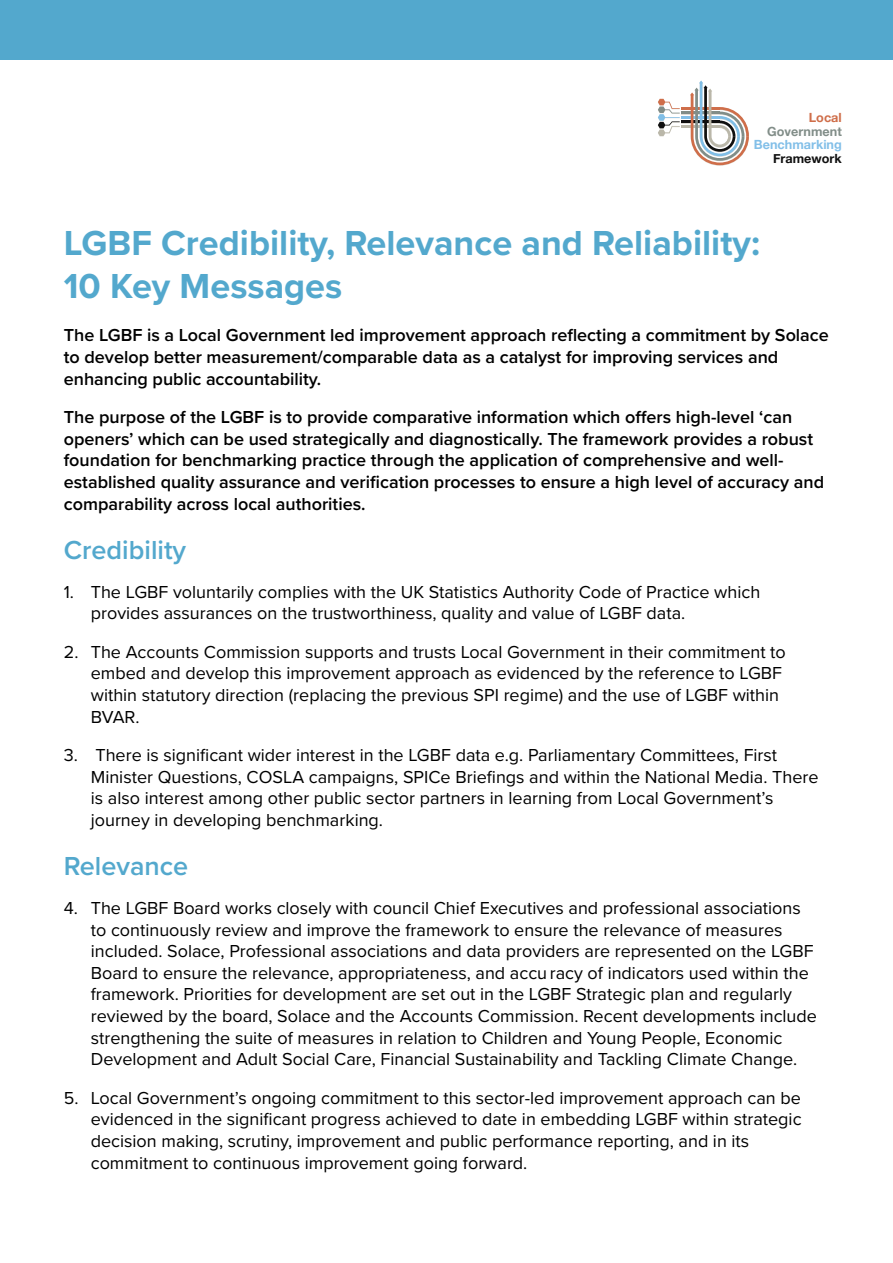
<style>
.page{position:relative;width:893px;height:1263px;background:#fff}
.page>*{position:absolute;margin:0;border:0;box-sizing:border-box;transform-origin:0 0}
.t1{font:700 36px/43.2px "Proxima Nova";color:#53a8cd}
.t2{font:600 27px "Proxima Nova";color:#53a8cd}
.body_text{font:18px/21.6px "Proxima Nova";color:#000}
.body_text-2{font:600 18px/21.6px "Proxima Nova";color:#000}
.t3{font:700 12.6px/13.8px "Helvetica Neue";color:#82bfe8;text-align:right}
.s1{color:#cf6e4a}
.s2{color:#818d88}
.s3{color:#101010}
</style>
<div class="page">
<hr style="left:681px;top:121px;width:39px;height:3px;background:#dfddd7">
<hr style="left:681px;top:112px;width:39px;height:3px;background:#dfddd7">
<hr style="left:681px;top:125px;width:39px;height:3px;background:#bab7a9">
<hr style="left:681px;top:121px;width:39px;height:2px;background:#0f0e0f">
<hr style="left:681px;top:116px;width:39px;height:3px;background:#82bfe8">
<hr style="left:681px;top:112px;width:39px;height:2px;background:#818d88">
<hr style="left:681px;top:107px;width:39px;height:3px;background:#cf6e4a">
<svg style="left:690px;top:80px;width:59px;height:86px"></svg>
<svg style="left:658px;top:99px;width:22px;height:37px"></svg>
<div style="left:0;top:0;width:893px;height:60px;background:#53a8cd"></div>
<p class="t3" style="left:754px;top:110px;width:89px"><span class="s1">Local<br></span><span class="s2">Government<br></span>Benchmarking<br><span class="s3">Framework</span></p>
<h1 class="t1" style="left:64px;top:221px;width:698px">LGBF Credibility, Relevance and Reliability:<br>10 Key Messages</h1>
<p class="body_text-2" style="left:64px;top:324px;width:767px">The LGBF is a Local Government led improvement approach reflecting a commitment by Solace to develop better measurement/comparable data as a catalyst for improving services and enhancing public accountability.</p>
<p class="body_text-2" style="left:64px;top:406px;width:762px">The purpose of the LGBF is to provide comparative information which offers high-level ‘can openers’ which can be used strategically and diagnostically. The framework provides a robust foundation for benchmarking practice through the application of comprehensive and well&shy;established quality assurance and verification processes to ensure a high level of accuracy and comparability across local authorities.</p>
<h2 class="t2" style="left:64px;top:530px;width:124px">Credibility</h2>
<p class="body_text" style="left:91px;top:580px;width:671px;text-indent:-27px">1. The LGBF voluntarily complies with the UK Statistics Authority Code of Practice which provides assurances on the trustworthiness, quality and value of LGBF data.</p>
<p class="body_text" style="left:91px;top:640px;width:697px;text-indent:-27px">2. The Accounts Commission supports and trusts Local Government in their commitment to embed and develop this improvement approach as evidenced by the reference to LGBF within statutory direction (replacing the previous SPI regime) and the use of LGBF within BVAR.</p>
<p class="body_text" style="left:91px;top:744px;width:729px;text-indent:-27px">3. There is significant wider interest in the LGBF data e.g. Parliamentary Committees, First Minister Questions, COSLA campaigns, SPICe Briefings and within the National Media. There is also interest among other public sector partners in learning from Local Government’s journey in developing benchmarking.</p>
<h2 class="t2" style="left:64px;top:846px;width:126px">Relevance</h2>
<p class="body_text" style="left:91px;top:896px;width:728px;text-indent:-27px">4. The LGBF Board works closely with council Chief Executives and professional associations to continuously review and improve the framework to ensure the relevance of measures included. Solace, Professional associations and data providers are represented on the LGBF Board to ensure the relevance, appropriateness, and accu racy of indicators used within the framework. Priorities for development are set out in the LGBF Strategic plan and regularly reviewed by the board, Solace and the Accounts Commission. Recent developments include strengthening the suite of measures in relation to Children and Young People, Economic Development and Adult Social Care, Financial Sustainability and Tackling Climate Change.</p>
<p class="body_text" style="left:91px;top:1086px;width:712px;text-indent:-27px">5. Local Government’s ongoing commitment to this sector-led improvement approach can be evidenced in the significant progress achieved to date in embedding LGBF within strategic decision making, scrutiny, improvement and public performance reporting, and in its commitment to continuous improvement going forward.</p>
</div>
